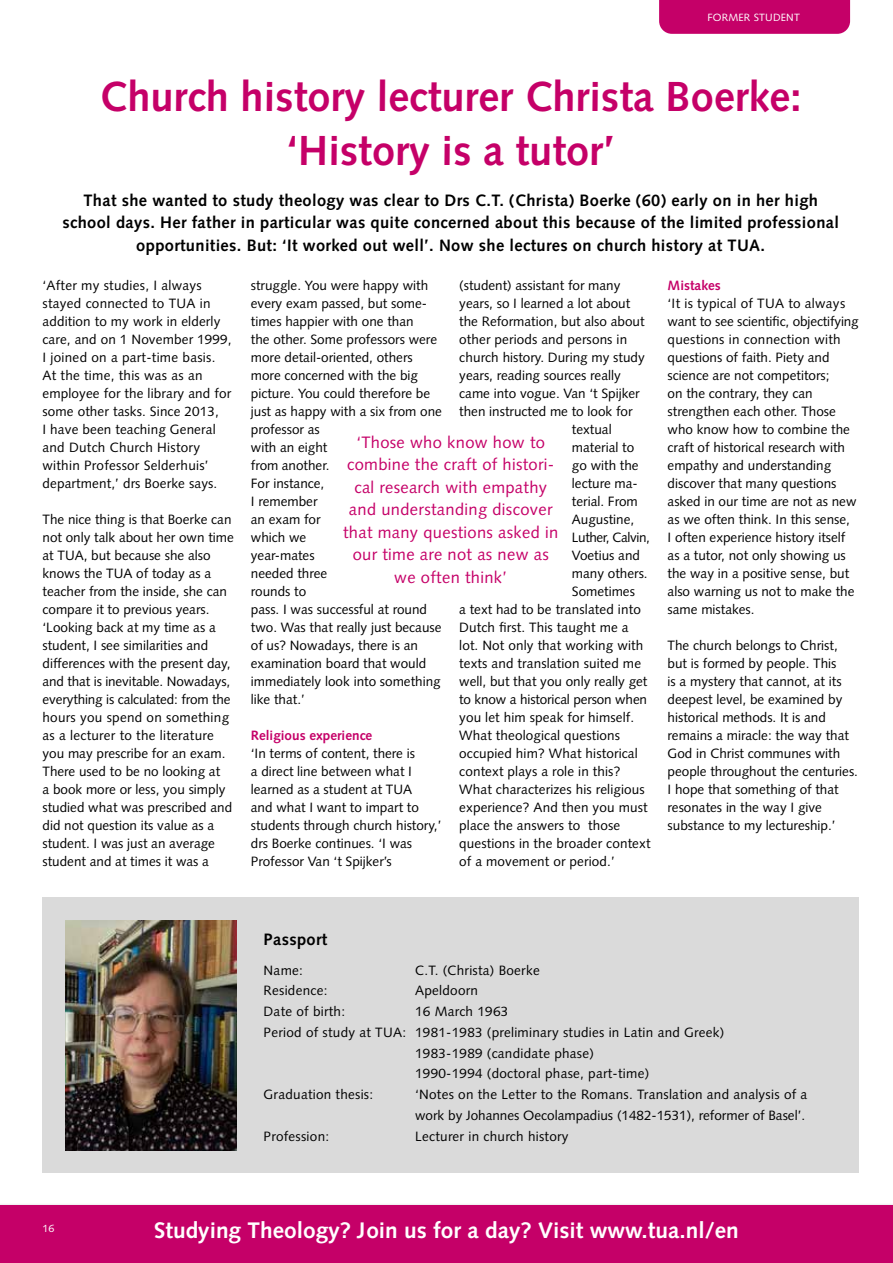
<style>
.page{position:relative;width:893px;height:1263px;background:#fff}
.page>*{position:absolute;margin:0;border:0;box-sizing:border-box;transform-origin:0 0}
.t1{font:700 42px/54px "Syntax LT Std";color:#c50068;text-align:center}
.t2{font:700 22.5px "Syntax LT Std";color:#fff}
.t3{font:700 16.5px/22.5px "Syntax LT Std";letter-spacing:.02em;color:#000;text-align:center}
.t4{font:16.5px/22.5px "Syntax LT Std";letter-spacing:.02em;color:#c50068;text-align:center}
.t5{font:13.5px/18px "Syntax LT Std";color:#000}
.t6{font:13.5px "Syntax LT Std";letter-spacing:.02em;color:#000}
.t7{font:700 13.5px "Syntax LT Std";color:#c50068}
.t8{font:13.5px "Syntax LT Std";letter-spacing:-.03em;color:#000}
.t9{font:10.5px "Syntax LT Std";letter-spacing:.02em;color:#fff}
</style>
<div class="page">
<div style="left:659px;top:0;width:191px;height:34px;background:#c50068"></div>
<div style="left:43px;top:897px;width:816px;height:275px;background:#dadada"></div>
<img style="left:66px;top:921px;width:170px;height:229px">
<div style="left:0;top:1203px;width:893px;height:60px;background:#f1f1f1"></div>
<div style="left:0;top:1205px;width:893px;height:58px;background:#c50068"></div>
<p class="t9" style="left:707px;top:11px;width:94px">FORMER STUDENT</p>
<h1 class="t1" style="left:100px;top:70px;width:704px">Church history lecturer Christa Boerke: ‘History is a tutor’</h1>
<p class="t3" style="left:62px;top:189px;width:778px">That she wanted to study theology was clear to Drs C.T. (Christa) Boerke (60) early on in her high school days. Her father in particular was quite concerned about this because of the limited professional opportunities. But: ‘It worked out well’. Now she lectures on church history at TUA.</p>
<p class="t5" style="left:43px;top:277px;width:190px">‘After my studies, I always stayed connected to TUA in addition to my work in elderly care, and on 1 November 1999,<br>I joined on a part-time basis.<br>At the time, this was as an employee for the library and for some other tasks. Since 2013,<br>I have been teaching General and Dutch Church History within Professor Selderhuis’ department,’ drs Boerke says.</p>
<p class="t5" style="left:43px;top:511px;width:193px">The nice thing is that Boerke can not only talk about her own time at TUA, but because she also knows the TUA of today as a teacher from the inside, she can compare it to previous years. ‘Looking back at my time as a student, I see similarities and differences with the present day, and that is inevitable. Nowadays, everything is calculated: from the hours you spend on something as a lecturer to the literature you may prescribe for an exam.<br>There used to be no looking at<br>a book more or less, you simply studied what was prescribed and did not question its value as a student. I was just an average student and at times it was a</p>
<p class="t5" style="left:459px;top:277px;width:163px">(student) assistant for many</p>
<p class="t5" style="left:459px;top:295px;width:173px">years, so I learned a lot about</p>
<p class="t5" style="left:459px;top:313px;width:187px">the Reformation, but also about</p>
<p class="t5" style="left:459px;top:331px;width:169px">other periods and persons in</p>
<p class="t5" style="left:459px;top:348px;width:187px">church history. During my study</p>
<p class="t5" style="left:459px;top:366px;width:163px">years, reading sources really</p>
<p class="t5" style="left:459px;top:384px;width:182px">came into vogue. Van ‘t Spijker</p>
<p class="t5" style="left:459px;top:402px;width:175px">then instructed me to look for</p>
<p class="t5" style="left:572px;top:420px;width:41px">textual</p>
<p class="t5" style="left:572px;top:438px;width:64px">material to</p>
<p class="t5" style="left:572px;top:456px;width:68px">go with the</p>
<p class="t5" style="left:572px;top:474px;width:67px">lecture ma-</p>
<p class="t5" style="left:572px;top:492px;width:67px">terial. From</p>
<p class="t5" style="left:572px;top:510px;width:64px">Augustine,</p>
<p class="t8" style="left:572px;top:529px;width:80px">Luther, Calvin,</p>
<p class="t5" style="left:572px;top:546px;width:70px">Voetius and</p>
<p class="t5" style="left:572px;top:564px;width:77px">many others.</p>
<p class="t5" style="left:572px;top:582px;width:65px">Sometimes</p>
<p class="t5" style="left:459px;top:600px;width:183px">a text had to be translated into</p>
<p class="t5" style="left:459px;top:618px;width:171px">Dutch first. This taught me a</p>
<p class="t5" style="left:459px;top:636px;width:186px">lot. Not only that working with</p>
<p class="t5" style="left:459px;top:654px;width:183px">texts and translation suited me</p>
<p class="t5" style="left:459px;top:672px;width:190px">well, but that you only really get</p>
<p class="t5" style="left:459px;top:690px;width:189px">to know a historical person when</p>
<p class="t5" style="left:459px;top:708px;width:176px">you let him speak for himself.</p>
<p class="t5" style="left:459px;top:726px;width:162px">What theological questions</p>
<p class="t5" style="left:459px;top:744px;width:180px">occupied him? What historical</p>
<p class="t5" style="left:459px;top:762px;width:163px">context plays a role in this?</p>
<p class="t5" style="left:459px;top:780px;width:187px">What characterizes his religious</p>
<p class="t5" style="left:459px;top:798px;width:190px">experience? And then you must</p>
<p class="t5" style="left:459px;top:816px;width:163px">place the answers to those</p>
<p class="t5" style="left:459px;top:834px;width:193px">questions in the broader context</p>
<p class="t5" style="left:459px;top:852px;width:157px">of a movement or period.’</p>
<p class="t5" style="left:251px;top:277px;width:193px">struggle. You were happy with every exam passed, but some&shy;times happier with one than<br>the other. Some professors were more detail-oriented, others more concerned with the big picture. You could therefore be just as happy with a six from one professor as<br>with an eight<br>from another.<br>For instance,<br>I remember<br>an exam for<br>which we<br>year-mates<br>needed three<br>rounds to<br>pass. I was successful at round two. Was that really just because of us? Nowadays, there is an examination board that would immediately look into something like that.’</p>
<p class="t7" style="left:251px;top:728px;width:123px">Religious experience</p>
<p class="t5" style="left:251px;top:745px;width:192px">‘In terms of content, there is<br>a direct line between what I learned as a student at TUA<br>and what I want to impart to students through church history,’ drs Boerke continues. ‘I was<br>Professor Van ‘t Spijker’s</p>
<p class="t4" style="left:343px;top:431px;width:217px">‘Those who know how to combine the craft of histori&shy;cal research with empathy and understanding discover that many questions asked in our time are not as new as we often think’</p>
<p class="t7" style="left:668px;top:278px;width:55px">Mistakes</p>
<p class="t5" style="left:668px;top:294px;width:193px">‘It is typical of TUA to always want to see scientific, objectifying questions in connection with questions of faith. Piety and science are not competitors;<br>on the contrary, they can strengthen each other. Those who know how to combine the craft of historical research with empathy and understanding discover that many questions asked in our time are not as new as we often think. In this sense,<br>I often experience history itself as a tutor, not only showing us the way in a positive sense, but also warning us not to make the same mistakes.</p>
<p class="t5" style="left:668px;top:636px;width:192px">The church belongs to Christ, but is formed by people. This<br>is a mystery that cannot, at its deepest level, be examined by historical methods. It is and remains a miracle: the way that<br>God in Christ communes with people throughout the centuries.<br>I hope that something of that resonates in the way I give substance to my lectureship.’</p>
<p class="t3" style="left:264px;top:928px;width:65px">Passport</p>
<p class="t5" style="left:264px;top:961px;width:41px">Name:</p>
<p class="t6" style="left:415px;top:962px;width:126px">C.T. (Christa) Boerke</p>
<p class="t6" style="left:264px;top:983px;width:65px">Residence:</p>
<p class="t6" style="left:415px;top:983px;width:64px">Apeldoorn</p>
<p class="t6" style="left:264px;top:1003px;width:83px">Date of birth:</p>
<p class="t6" style="left:415px;top:1003px;width:95px">16 March 1963</p>
<p class="t6" style="left:264px;top:1024px;width:462px">Period of study at TUA: 1981-1983 (preliminary studies in Latin and Greek)</p>
<p class="t6" style="left:415px;top:1045px;width:180px">1983-1989 (candidate phase)</p>
<p class="t6" style="left:415px;top:1066px;width:236px">1990-1994 (doctoral phase, part-time)</p>
<p class="t6" style="left:264px;top:1086px;width:111px">Graduation thesis:</p>
<p class="t5" style="left:415px;top:1084px;width:394px;line-height:20.7px">‘Notes on the Letter to the Romans. Translation and analysis of a work by Johannes Oecolampadius (1482-1531), reformer of Basel’.</p>
<p class="t6" style="left:264px;top:1128px;width:67px">Profession:</p>
<p class="t6" style="left:415px;top:1128px;width:155px">Lecturer in church history</p>
<p class="t9" style="left:43px;top:1222px;width:13px">16</p>
<h2 class="t2" style="left:154px;top:1217px;width:586px">Studying Theology? Join us for a day? Visit www.tua.nl/en</h2>
</div>
